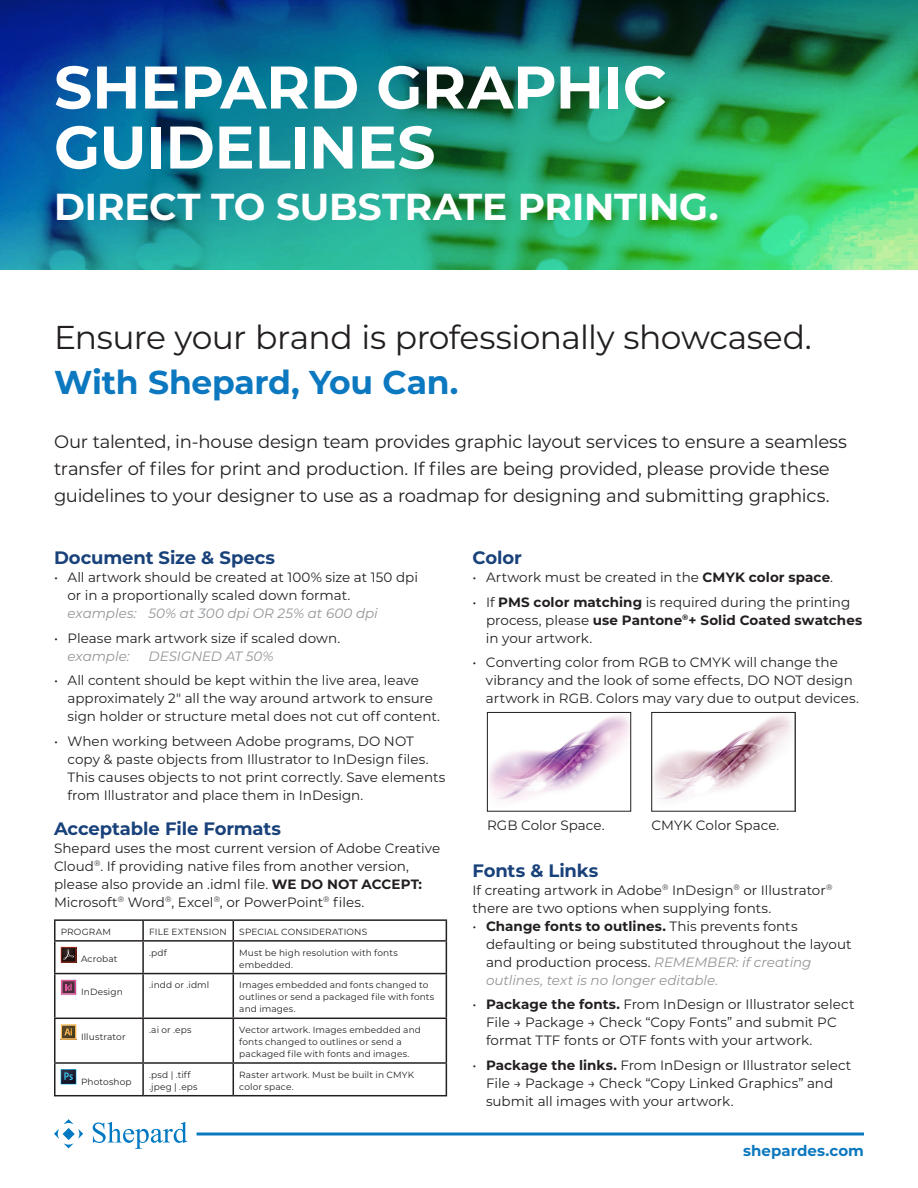
<style>
.page{position:relative;width:918px;height:1188px;background:#fff}
.page>*{position:absolute;margin:0;border:0;box-sizing:border-box;transform-origin:0 0}
.t1{font:700 60px/60px "Montserrat";letter-spacing:-.005em;color:#fff}
.t2{font:700 37.5px "Montserrat";letter-spacing:-.005em;color:#fff}
.t3{font:33px/45px "Montserrat";letter-spacing:-.015em;color:#231f20}
.t4{font:18px/27px "Montserrat";letter-spacing:-.015em;color:#231f20}
.t5{font:700 18px "Montserrat";letter-spacing:-.005em;color:#19417a}
.t6{font:600 15px "Montserrat";color:#0c78bf}
.t7{font:13.5px/18px "Montserrat";color:#231f20}
.t8{font:italic 13.5px "Montserrat";letter-spacing:-.005em;color:#939598}
.t9{font:9px/12px "Montserrat";letter-spacing:.015em;color:#231f20}
.s1{font-weight:700;color:#0c78bf}
.s2{font-style:italic;color:#939598}
.s3{font-weight:700}
</style>
<div class="page">
<svg style="left:93px;top:1122px;width:94px;height:27px"></svg>
<svg style="left:197px;top:1132px;width:667px;height:4px;background:#4899ce"></svg>
<svg style="left:54px;top:1119px;width:29px;height:29px"></svg>
<img style="left:0;top:0;width:918px;height:270px">
<hr style="left:54px;top:919px;width:89px;height:2px;background:#231f20">
<svg style="left:54px;top:921px;width:2px;height:19px"></svg>
<hr style="left:143px;top:919px;width:90px;height:2px;background:#231f20">
<svg style="left:142px;top:921px;width:2px;height:19px"></svg>
<hr style="left:233px;top:919px;width:214px;height:2px;background:#231f20">
<svg style="left:233px;top:921px;width:1px;height:19px"></svg>
<svg style="left:446px;top:921px;width:1px;height:19px"></svg>
<hr style="left:54px;top:940px;width:89px;height:2px;background:#231f20">
<hr style="left:54px;top:942px;width:2px;height:31px;background:#231f20">
<hr style="left:143px;top:940px;width:90px;height:2px;background:#231f20">
<hr style="left:142px;top:942px;width:2px;height:31px;background:#231f20">
<hr style="left:233px;top:940px;width:214px;height:2px;background:#231f20">
<hr style="left:233px;top:942px;width:1px;height:31px;background:#231f20">
<hr style="left:446px;top:942px;width:1px;height:31px;background:#231f20">
<hr style="left:54px;top:973px;width:89px;height:1px;background:#231f20">
<hr style="left:54px;top:974px;width:2px;height:44px;background:#231f20">
<hr style="left:143px;top:973px;width:90px;height:1px;background:#231f20">
<hr style="left:142px;top:974px;width:2px;height:44px;background:#231f20">
<hr style="left:233px;top:973px;width:214px;height:1px;background:#231f20">
<hr style="left:233px;top:974px;width:1px;height:44px;background:#231f20">
<hr style="left:446px;top:974px;width:1px;height:44px;background:#231f20">
<hr style="left:54px;top:1018px;width:89px;height:1px;background:#231f20">
<hr style="left:54px;top:1019px;width:2px;height:43px;background:#231f20">
<hr style="left:143px;top:1018px;width:90px;height:1px;background:#231f20">
<hr style="left:142px;top:1019px;width:2px;height:43px;background:#231f20">
<hr style="left:233px;top:1018px;width:214px;height:1px;background:#231f20">
<hr style="left:233px;top:1019px;width:1px;height:43px;background:#231f20">
<hr style="left:446px;top:1019px;width:1px;height:43px;background:#231f20">
<hr style="left:54px;top:1062px;width:89px;height:2px;background:#231f20">
<hr style="left:54px;top:1064px;width:2px;height:31px;background:#231f20">
<hr style="left:143px;top:1062px;width:90px;height:2px;background:#231f20">
<hr style="left:142px;top:1064px;width:2px;height:31px;background:#231f20">
<hr style="left:233px;top:1062px;width:214px;height:2px;background:#231f20">
<hr style="left:233px;top:1064px;width:1px;height:31px;background:#231f20">
<hr style="left:446px;top:1064px;width:1px;height:31px;background:#231f20">
<hr style="left:54px;top:1095px;width:89px;height:1px;background:#231f20">
<hr style="left:143px;top:1095px;width:90px;height:1px;background:#231f20">
<hr style="left:233px;top:1095px;width:214px;height:1px;background:#231f20">
<svg style="left:61px;top:947px;width:15px;height:15px"></svg>
<svg style="left:61px;top:980px;width:15px;height:15px"></svg>
<svg style="left:61px;top:1024px;width:15px;height:16px"></svg>
<svg style="left:61px;top:1069px;width:15px;height:16px"></svg>
<img style="left:489px;top:715px;width:140px;height:86px">
<div style="left:487px;top:712px;width:144px;height:100px;border:1px solid #231f20"></div>
<img style="left:653px;top:715px;width:139px;height:85px">
<div style="left:651px;top:712px;width:144px;height:100px;border:1px solid #231f20"></div>
<p class="t1" style="left:54px;top:54px;width:614px">SHEPARD GRAPHIC<br>GUIDELINES</p>
<p class="t2" style="left:54px;top:179px;width:666px">DIRECT TO SUBSTRATE PRINTING.</p>
<p class="t3" style="left:54px;top:313px;width:759px">Ensure your brand is professionally showcased.<br><span class="s1">With Shepard, You Can.</span></p>
<p class="t4" style="left:54px;top:427px;width:795px">Our talented, in-house design team provides graphic layout services to ensure a seamless transfer of files for print and production. If files are being provided, please provide these guidelines to your designer to use as a roadmap for designing and submitting graphics.</p>
<p class="t5" style="left:54px;top:545px;width:223px">Document Size &amp; Specs</p>
<p class="t7" style="left:68px;top:568px;width:352px;text-indent:-14px">• All artwork should be created at 100% size at 150 dpi or in a proportionally scaled down format. <span class="s2">examples: 50% at 300 dpi OR 25% at 600 dpi</span></p>
<p class="t7" style="left:68px;top:628px;width:274px;text-indent:-14px">• Please mark artwork size if scaled down. <span class="s2">example:</span></p>
<p class="t8" style="left:148px;top:647px;width:127px">DESIGNED AT 50%</p>
<p class="t7" style="left:68px;top:671px;width:374px;text-indent:-14px">• All content should be kept within the live area, leave approximately 2" all the way around artwork to ensure sign holder or structure metal does not cut off content.</p>
<p class="t7" style="left:68px;top:732px;width:379px;text-indent:-14px">• When working between Adobe programs, DO NOT copy &amp; paste objects from Illustrator to InDesign files.<br>This causes objects to not print correctly. Save elements from Illustrator and place them in InDesign.</p>
<p class="t5" style="left:54px;top:815px;width:229px">Acceptable File Formats</p>
<p class="t7" style="left:54px;top:838px;width:388px">Shepard uses the most current version of Adobe Creative Cloud<sup>®</sup>. If providing native files from another version, please also provide an .idml file. <span class="s3">WE DO NOT ACCEPT:<br></span>Microsoft<sup>®</sup> Word<sup>®</sup>, Excel<sup>®</sup>, or PowerPoint<sup>®</sup> files.</p>
<p class="t9" style="left:61px;top:925px;width:52px">PROGRAM</p>
<p class="t9" style="left:149px;top:925px;width:79px">FILE EXTENSION</p>
<p class="t9" style="left:239px;top:925px;width:130px">SPECIAL CONSIDERATIONS</p>
<p class="t9" style="left:81px;top:953px;width:38px">Acrobat</p>
<p class="t9" style="left:149px;top:946px;width:19px">.pdf</p>
<p class="t9" style="left:239px;top:946px;width:160px">Must be high resolution with fonts embedded.</p>
<p class="t9" style="left:81px;top:986px;width:43px">InDesign</p>
<p class="t9" style="left:81px;top:1030px;width:46px">Illustrator</p>
<p class="t9" style="left:149px;top:979px;width:62px">.indd or .idml</p>
<p class="t9" style="left:239px;top:979px;width:197px">Images embedded and fonts changed to outlines or send a packaged file with fonts and images.</p>
<p class="t9" style="left:149px;top:1023px;width:44px">.ai or .eps</p>
<p class="t9" style="left:239px;top:1023px;width:183px">Vector artwork. Images embedded and fonts changed to outlines or send a packaged file with fonts and images.</p>
<p class="t9" style="left:81px;top:1075px;width:52px">Photoshop</p>
<p class="t9" style="left:149px;top:1068px;width:50px">.psd | .tiff .jpeg | .eps</p>
<p class="t9" style="left:239px;top:1068px;width:176px">Raster artwork. Must be built in CMYK color space.</p>
<p class="t5" style="left:472px;top:545px;width:51px">Color</p>
<p class="t7" style="left:472px;top:568px;width:362px">• Artwork must be created in the <span class="s3">CMYK color space</span>.</p>
<p class="t7" style="left:486px;top:592px;width:378px;text-indent:-13px">• If <span class="s3">PMS color matching</span> is required during the printing process, please <span class="s3">use Pantone</span><sup>®</sup><span class="s3">+ Solid Coated swatches </span>in your artwork.</p>
<p class="t7" style="left:486px;top:653px;width:374px;text-indent:-14px">• Converting color from RGB to CMYK will change the vibrancy and the look of some effects, DO NOT design artwork in RGB. Colors may vary due to output devices.</p>
<p class="t7" style="left:487px;top:816px;width:119px">RGB Color Space.</p>
<p class="t7" style="left:651px;top:816px;width:130px">CMYK Color Space.</p>
<p class="t5" style="left:472px;top:857px;width:128px">Fonts &amp; Links</p>
<p class="t7" style="left:472px;top:880px;width:361px">If creating artwork in Adobe<sup>®</sup> InDesign<sup>®</sup> or Illustrator<sup>® </sup>there are two options when supplying fonts.</p>
<p class="t7" style="left:486px;top:916px;width:367px;text-indent:-14px">• <span class="s3">Change fonts to outlines.</span> This prevents fonts defaulting or being substituted throughout the layout and production process. <span class="s2">REMEMBER: if creating outlines, text is no longer editable.</span></p>
<p class="t7" style="left:486px;top:995px;width:370px;text-indent:-14px">• <span class="s3">Package the fonts.</span> From InDesign or Illustrator select<br>File → Package → Check “Copy Fonts” and submit PC format TTF fonts or OTF fonts with your artwork.</p>
<p class="t7" style="left:486px;top:1056px;width:367px;text-indent:-14px">• <span class="s3">Package the links.</span> From InDesign or Illustrator select<br>File → Package → Check “Copy Linked Graphics” and submit all images with your artwork.</p>
<p class="t6" style="left:743px;top:1140px;width:122px"><span class="s3">s</span>shepardes.com</p>
</div>
